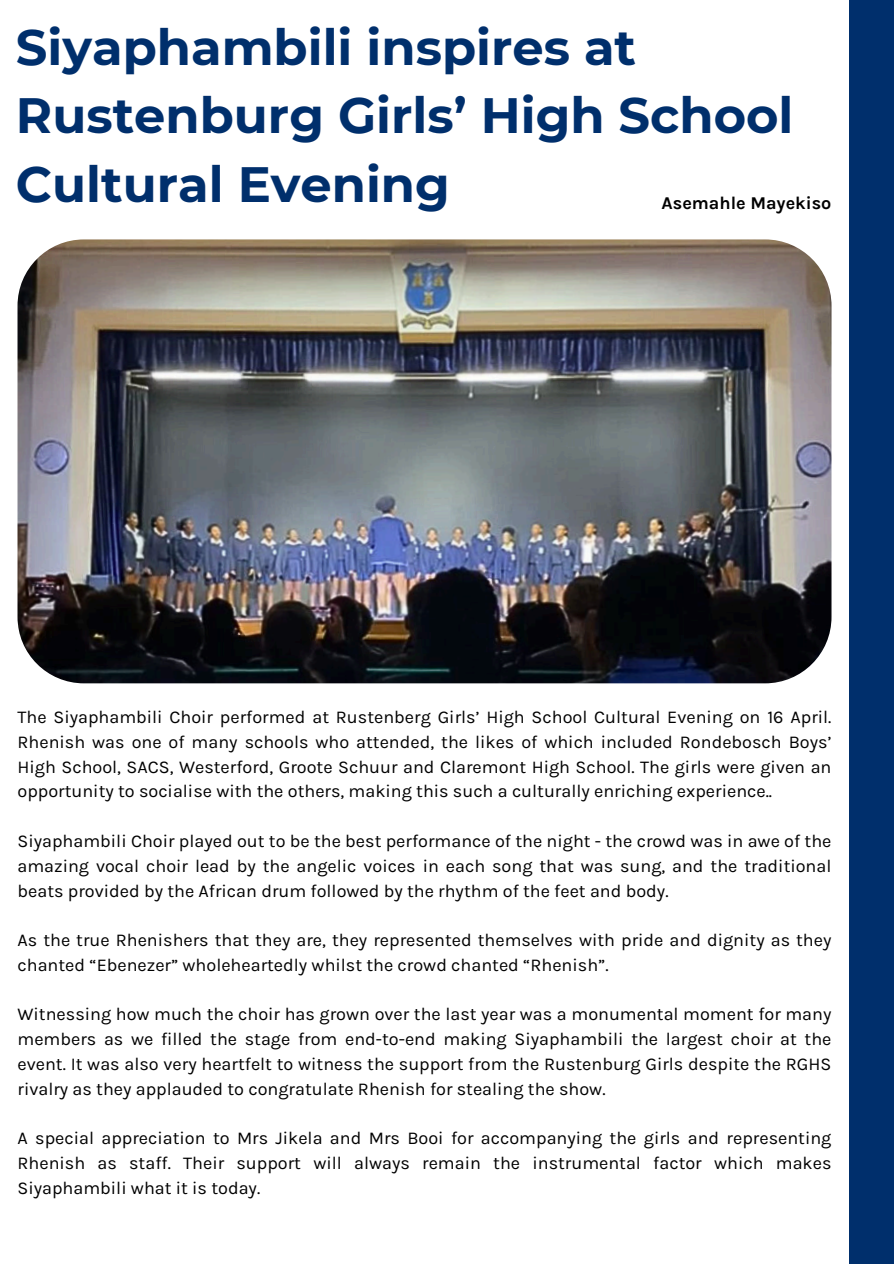
<style>
.page{position:relative;width:894px;height:1264px;background:#fff}
.page>*{position:absolute;margin:0;border:0;box-sizing:border-box;transform-origin:0 0}
.t1{font:700 49.5px/68.7px "Montserrat";color:#002f6c}
.t2{font:18px/24.8px "Karla";color:#000;text-align:justify}
.t3{font:700 18px "Karla";color:#000}
</style>
<div class="page">
<div style="left:848px;top:0;width:45px;height:1263px;background:#002f6c"></div>
<img style="left:18px;top:239px;width:812px;height:444px;border-radius:66px">
<h1 class="t1" style="left:16px;top:13px;width:778px">Siyaphambili inspires at<br>Rustenburg Girls’ High School<br>Cultural Evening</h1>
<p class="t3" style="left:661px;top:192px;width:171px">Asemahle Mayekiso</p>
<h2 class="t2" style="left:18px;top:704px;width:815px">The Siyaphambili Choir performed at Rustenberg Girls’ High School Cultural Evening on 16 April.<br>Rhenish was one of many schools who attended, the likes of which included Rondebosch Boys’ High School, SACS, Westerford, Groote Schuur and Claremont High School. The girls were given an opportunity to socialise with the others, making this such a culturally enriching experience..</h2>
<p class="t2" style="left:18px;top:828px;width:815px">Siyaphambili Choir played out to be the best performance of the night - the crowd was in awe of the amazing vocal choir lead by the angelic voices in each song that was sung, and the traditional beats provided by the African drum followed by the rhythm of the feet and body.</p>
<p class="t2" style="left:18px;top:927px;width:815px">As the true Rhenishers that they are, they represented themselves with pride and dignity as they chanted “Ebenezer” wholeheartedly whilst the crowd chanted “Rhenish”.</p>
<p class="t2" style="left:18px;top:1001px;width:815px">Witnessing how much the choir has grown over the last year was a monumental moment for many members as we filled the stage from end-to-end making Siyaphambili the largest choir at the event. It was also very heartfelt to witness the support from the Rustenburg Girls despite the RGHS rivalry as they applauded to congratulate Rhenish for stealing the show.</p>
<p class="t2" style="left:18px;top:1125px;width:815px">A special appreciation to Mrs Jikela and Mrs Booi for accompanying the girls and representing Rhenish as staff. Their support will always remain the instrumental factor which makes Siyaphambili what it is today.</p>
</div>
